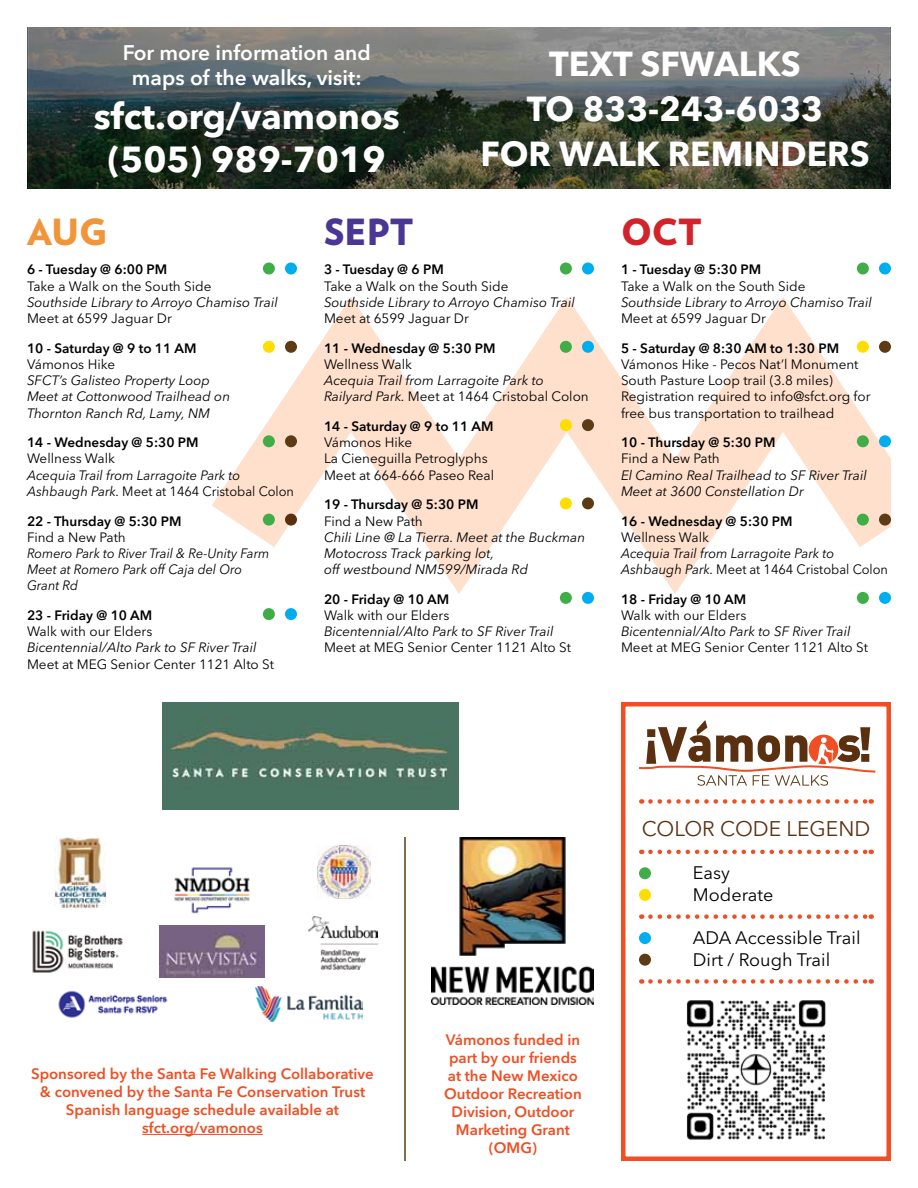
<style>
.page{position:relative;width:918px;height:1188px;background:#fff}
.page>*{position:absolute;margin:0;border:0;box-sizing:border-box;transform-origin:0 0}
.t1{font:700 36px/43.2px "Avenir Next LT Pro";color:#fff;text-align:center}
.t2{font:900 36px "Verlag";color:#4a3695}
.t3{font:900 36px "Verlag";color:#f0953a}
.t4{font:900 36px "Verlag";color:#d2232a}
.t5{font:700 34.5px/45px "Avenir Next LT Pro";color:#fff;text-align:center}
.t6{font:600 21px/25.2px "Avenir Next LT Pro";color:#fff;text-align:center}
.t7{font:21px "Avenir Next LT Pro";color:#5b3010}
.t8{font:18px/21.6px "Avenir Next LT Pro";color:#000}
.t9{font:600 15px/18px "Avenir Next LT Pro";color:#f04e23;text-align:center}
.t10{font:italic 13.5px/16.2px "Avenir Next LT Pro";color:#000}
.t11{font:13.5px/16.2px "Avenir Next LT Pro";color:#000}
.t12{font:600 13.5px "Avenir Next LT Pro";color:#000}
.t13{font:italic 13.5px/16.2px "Avenir Next LT Pro";color:#000;scale:.95 1}
.s1{font-style:normal}
</style>
<div class="page">
<svg style="left:212px;top:297px;width:679px;height:297px"></svg>
<img style="left:27px;top:27px;width:864px;height:162px">
<div style="left:263px;top:262px;width:12px;height:12px;background:#41ad49;border-radius:50%"></div>
<div style="left:285px;top:262px;width:12px;height:12px;background:#00aeef;border-radius:50%"></div>
<div style="left:263px;top:341px;width:12px;height:12px;background:#fd0;border-radius:50%"></div>
<div style="left:285px;top:341px;width:12px;height:12px;background:#5c3b15;border-radius:50%"></div>
<div style="left:263px;top:435px;width:12px;height:12px;background:#41ad49;border-radius:50%"></div>
<div style="left:285px;top:435px;width:12px;height:12px;background:#5c3b15;border-radius:50%"></div>
<div style="left:263px;top:514px;width:12px;height:12px;background:#41ad49;border-radius:50%"></div>
<div style="left:285px;top:514px;width:12px;height:12px;background:#5b3010;border-radius:50%"></div>
<div style="left:263px;top:608px;width:12px;height:12px;background:#41ad49;border-radius:50%"></div>
<div style="left:285px;top:608px;width:12px;height:12px;background:#00aeef;border-radius:50%"></div>
<div style="left:560px;top:262px;width:12px;height:12px;background:#41ad49;border-radius:50%"></div>
<div style="left:582px;top:262px;width:12px;height:12px;background:#00aeef;border-radius:50%"></div>
<div style="left:560px;top:341px;width:12px;height:12px;background:#41ad49;border-radius:50%"></div>
<div style="left:582px;top:341px;width:12px;height:12px;background:#00aeef;border-radius:50%"></div>
<div style="left:560px;top:419px;width:12px;height:12px;background:#fd0;border-radius:50%"></div>
<div style="left:582px;top:419px;width:12px;height:12px;background:#5c3b15;border-radius:50%"></div>
<div style="left:560px;top:497px;width:12px;height:12px;background:#fd0;border-radius:50%"></div>
<div style="left:582px;top:497px;width:12px;height:12px;background:#5c3b15;border-radius:50%"></div>
<div style="left:560px;top:592px;width:12px;height:12px;background:#41ad49;border-radius:50%"></div>
<div style="left:582px;top:592px;width:12px;height:12px;background:#00aeef;border-radius:50%"></div>
<div style="left:857px;top:262px;width:12px;height:12px;background:#41ad49;border-radius:50%"></div>
<div style="left:879px;top:262px;width:12px;height:12px;background:#00aeef;border-radius:50%"></div>
<div style="left:857px;top:341px;width:12px;height:12px;background:#fd0;border-radius:50%"></div>
<div style="left:879px;top:341px;width:12px;height:12px;background:#5c3b15;border-radius:50%"></div>
<div style="left:857px;top:435px;width:12px;height:12px;background:#41ad49;border-radius:50%"></div>
<div style="left:879px;top:435px;width:12px;height:12px;background:#00aeef;border-radius:50%"></div>
<div style="left:857px;top:514px;width:12px;height:12px;background:#41ad49;border-radius:50%"></div>
<div style="left:879px;top:514px;width:12px;height:12px;background:#5c3b15;border-radius:50%"></div>
<div style="left:857px;top:592px;width:12px;height:12px;background:#41ad49;border-radius:50%"></div>
<div style="left:879px;top:592px;width:12px;height:12px;background:#00aeef;border-radius:50%"></div>
<hr style="left:142px;top:1134px;width:121px;height:1px;background:#f04e23">
<svg style="left:650px;top:799px;width:222px;height:5px"></svg>
<svg style="left:650px;top:850px;width:222px;height:4px"></svg>
<svg style="left:650px;top:914px;width:222px;height:5px"></svg>
<svg style="left:650px;top:979px;width:222px;height:5px"></svg>
<svg style="left:639px;top:720px;width:237px;height:66px"></svg>
<div style="left:639px;top:867px;width:12px;height:12px;background:#41ad49;border-radius:50%"></div>
<div style="left:639px;top:889px;width:12px;height:12px;background:#fd0;border-radius:50%"></div>
<div style="left:639px;top:932px;width:12px;height:12px;background:#00aeef;border-radius:50%"></div>
<div style="left:639px;top:954px;width:12px;height:12px;background:#5c3b15;border-radius:50%"></div>
<div style="left:621px;top:702px;width:270px;height:459px;border:4px solid #f04e23"></div>
<img style="left:318px;top:846px;width:52px;height:53px">
<img style="left:55px;top:837px;width:50px;height:70px">
<img style="left:308px;top:916px;width:70px;height:53px">
<img style="left:255px;top:987px;width:107px;height:35px">
<img style="left:159px;top:925px;width:106px;height:53px">
<img style="left:174px;top:867px;width:76px;height:47px">
<img style="left:32px;top:930px;width:91px;height:43px">
<img style="left:58px;top:990px;width:110px;height:28px">
<img style="left:162px;top:702px;width:297px;height:108px">
<img style="left:686px;top:1000px;width:140px;height:140px">
<img style="left:432px;top:837px;width:162px;height:167px">
<hr style="left:404px;top:837px;width:2px;height:324px;background:#5c3b15">
<h3 class="t6" style="left:123px;top:40px;width:250px">For more information and maps of the walks, visit:</h3>
<h1 class="t1" style="left:94px;top:94px;width:308px">sfct.org/vamonos (505) 989-7019</h1>
<h2 class="t5" style="left:480px;top:41px;width:391px">TEXT SFWALKS<br>TO 833-243-6033<br>FOR WALK REMINDERS</h2>
<h1 class="t3" style="left:27px;top:202px;width:81px">AUG</h1>
<p class="t12" style="left:27px;top:262px;width:142px">6 - Tuesday @ 6:00 PM</p>
<p class="t11" style="left:27px;top:278px;width:186px">Take a Walk on the South Side</p>
<p class="t10" style="left:27px;top:294px;width:252px">Southside Library to Arroyo Chamiso Trail</p>
<p class="t11" style="left:27px;top:310px;width:146px">Meet at 6599 Jaguar Dr</p>
<p class="t12" style="left:27px;top:340px;width:171px">10 - Saturday @ 9 to 11 AM</p>
<p class="t11" style="left:27px;top:356px;width:90px">Vámonos Hike</p>
<p class="t10" style="left:27px;top:372px;width:205px">SFCT’s Galisteo Property Loop<br>Meet at Cottonwood Trailhead on<br>Thornton Ranch Rd, Lamy, NM</p>
<p class="t12" style="left:27px;top:434px;width:173px">14 - Wednesday @ 5:30 PM</p>
<p class="t11" style="left:27px;top:451px;width:90px">Wellness Walk</p>
<p class="t10" style="left:27px;top:467px;width:269px">Acequia Trail from Larragoite Park to<br>Ashbaugh Park. <span class="s1">Meet at 1464 Cristobal Colon</span></p>
<p class="t12" style="left:27px;top:513px;width:156px">22 - Thursday @ 5:30 PM</p>
<p class="t11" style="left:27px;top:529px;width:100px">Find a New Path</p>
<p class="t13" style="left:27px;top:545px;width:257px">Romero Park to River Trail &amp; Re-Unity Farm<br>Meet at Romero Park off Caja del Oro<br>Grant Rd</p>
<p class="t12" style="left:27px;top:607px;width:127px">23 - Friday @ 10 AM</p>
<p class="t11" style="left:27px;top:623px;width:127px">Walk with our Elders</p>
<p class="t10" style="left:27px;top:640px;width:231px">Bicentennial/Alto Park to SF River Trail</p>
<p class="t11" style="left:27px;top:656px;width:249px">Meet at MEG Senior Center 1121 Alto St</p>
<h1 class="t2" style="left:324px;top:202px;width:91px">SEPT</h1>
<p class="t12" style="left:324px;top:262px;width:121px">3 - Tuesday @ 6 PM</p>
<p class="t11" style="left:324px;top:278px;width:186px">Take a Walk on the South Side</p>
<p class="t10" style="left:324px;top:294px;width:252px">Southside Library to Arroyo Chamiso Trail</p>
<p class="t11" style="left:324px;top:310px;width:146px">Meet at 6599 Jaguar Dr</p>
<p class="t12" style="left:324px;top:340px;width:173px">11 - Wednesday @ 5:30 PM</p>
<p class="t11" style="left:324px;top:356px;width:90px">Wellness Walk</p>
<p class="t10" style="left:324px;top:372px;width:266px">Acequia Trail from Larragoite Park to<br>Railyard Park. <span class="s1">Meet at 1464 Cristobal Colon</span></p>
<p class="t12" style="left:324px;top:418px;width:171px">14 - Saturday @ 9 to 11 AM</p>
<p class="t11" style="left:324px;top:434px;width:172px">Vámonos Hike<br>La Cieneguilla Petroglyphs<br>Meet at 664-666 Paseo Real</p>
<p class="t12" style="left:324px;top:496px;width:156px">19 - Thursday @ 5:30 PM</p>
<p class="t11" style="left:324px;top:513px;width:100px">Find a New Path</p>
<p class="t10" style="left:324px;top:529px;width:263px">Chili Line @ La Tierra. Meet at the Buckman<br>Motocross Track parking lot,<br>off westbound NM599/Mirada Rd</p>
<p class="t12" style="left:324px;top:591px;width:127px">20 - Friday @ 10 AM</p>
<p class="t11" style="left:324px;top:607px;width:127px">Walk with our Elders</p>
<p class="t10" style="left:324px;top:623px;width:231px">Bicentennial/Alto Park to SF River Trail</p>
<p class="t11" style="left:324px;top:640px;width:249px">Meet at MEG Senior Center 1121 Alto St</p>
<h1 class="t4" style="left:621px;top:202px;width:82px">OCT</h1>
<p class="t12" style="left:621px;top:262px;width:142px">1 - Tuesday @ 5:30 PM</p>
<p class="t11" style="left:621px;top:278px;width:186px">Take a Walk on the South Side</p>
<p class="t10" style="left:621px;top:294px;width:252px">Southside Library to Arroyo Chamiso Trail</p>
<p class="t11" style="left:621px;top:310px;width:146px">Meet at 6599 Jaguar Dr</p>
<p class="t12" style="left:621px;top:340px;width:220px">5 - Saturday @ 8:30 AM to 1:30 PM</p>
<p class="t11" style="left:621px;top:356px;width:251px">Vámonos Hike - Pecos Nat’l Monument South Pasture Loop trail (3.8 miles)<br>Registration required to info@sfct.org for free bus transportation to trailhead</p>
<p class="t12" style="left:621px;top:434px;width:156px">10 - Thursday @ 5:30 PM</p>
<p class="t11" style="left:621px;top:451px;width:100px">Find a New Path</p>
<p class="t10" style="left:621px;top:467px;width:247px">El Camino Real Trailhead to SF River Trail<br>Meet at 3600 Constellation Dr</p>
<p class="t12" style="left:621px;top:513px;width:173px">16 - Wednesday @ 5:30 PM</p>
<p class="t11" style="left:621px;top:529px;width:90px">Wellness Walk</p>
<p class="t10" style="left:621px;top:545px;width:269px">Acequia Trail from Larragoite Park to<br>Ashbaugh Park. <span class="s1">Meet at 1464 Cristobal Colon</span></p>
<p class="t12" style="left:621px;top:591px;width:127px">18 - Friday @ 10 AM</p>
<p class="t11" style="left:621px;top:607px;width:127px">Walk with our Elders</p>
<p class="t10" style="left:621px;top:623px;width:231px">Bicentennial/Alto Park to SF River Trail</p>
<p class="t11" style="left:621px;top:640px;width:249px">Meet at MEG Senior Center 1121 Alto St</p>
<p class="t9" style="left:31px;top:1065px;width:344px">Sponsored by the Santa Fe Walking Collaborative &amp; convened by the Santa Fe Conservation Trust Spanish language schedule available at sfct.org/vamonos</p>
<p class="t9" style="left:444px;top:1031px;width:139px">Vámonos funded in part by our friends at the New Mexico<br>Outdoor Recreation<br>Division, Outdoor<br>Marketing Grant (OMG)</p>
<h3 class="t7" style="left:642px;top:816px;width:230px">COLOR CODE LEGEND</h3>
<h3 class="t8" style="left:693px;top:862px;width:82px">Easy<br>Moderate</h3>
<h3 class="t8" style="left:693px;top:927px;width:169px">ADA Accessible Trail<br>Dirt / Rough Trail</h3>
</div>
